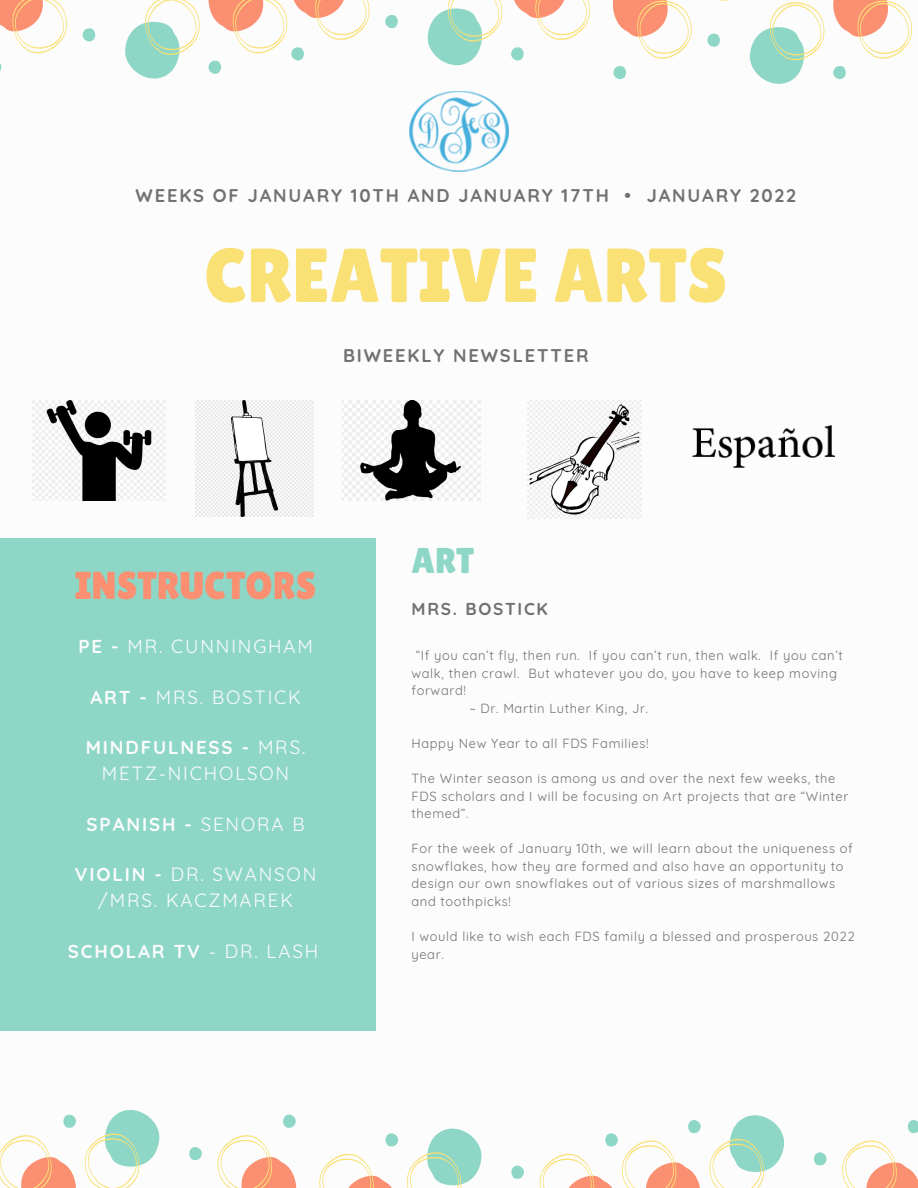
<style>
.page{position:relative;width:918px;height:1188px;background:#fff}
.page>*{position:absolute;margin:0;border:0;box-sizing:border-box;transform-origin:0 0}
.t1{font:76.35px "Lilita One";color:#fae175}
.t2{font:38.85px "Lilita One";color:#fa8f71}
.t3{font:35.85px "Lilita One";color:#8ed7c7}
.t4{font:18.6px/25.3px "Quicksand";letter-spacing:.1em;color:#fcfcfc;text-align:center}
.t5{font:700 18.6px "Quicksand";letter-spacing:.1em;color:#fcfcfc}
.t6{font:700 18.3px "Quicksand";letter-spacing:.1em;color:#717171}
.t7{font:700 17.25px "Quicksand";letter-spacing:.1em;color:#717171}
.t8{font:12.9px/17.5px "Quicksand";letter-spacing:.05em;color:#717171}
.s1{font-weight:700}
.s2{font-weight:400}
</style>
<div class="page">
<div style="left:0;top:538px;width:376px;height:493px;background:#8ed7c7"></div>
<svg style="left:0;top:63px;width:2px;height:9px"></svg>
<svg style="left:0;top:0;width:67px;height:54px"></svg>
<svg style="left:82px;top:28px;width:14px;height:14px"></svg>
<svg style="left:125px;top:0;width:75px;height:79px"></svg>
<svg style="left:208px;top:0;width:162px;height:74px"></svg>
<svg style="left:385px;top:15px;width:13px;height:14px"></svg>
<svg style="left:427px;top:0;width:163px;height:65px"></svg>
<svg style="left:612px;top:0;width:301px;height:84px"></svg>
<svg style="left:907px;top:1120px;width:11px;height:13px"></svg>
<svg style="left:842px;top:1140px;width:76px;height:48px"></svg>
<svg style="left:814px;top:1152px;width:13px;height:14px"></svg>
<svg style="left:539px;top:1115px;width:246px;height:73px"></svg>
<svg style="left:511px;top:1165px;width:13px;height:14px"></svg>
<svg style="left:319px;top:1129px;width:163px;height:59px"></svg>
<svg style="left:283px;top:1114px;width:13px;height:14px"></svg>
<svg style="left:217px;top:1135px;width:80px;height:53px"></svg>
<svg style="left:189px;top:1147px;width:13px;height:13px"></svg>
<svg style="left:0;top:1110px;width:160px;height:78px"></svg>
<img style="left:409px;top:92px;width:99px;height:80px">
<img style="left:32px;top:400px;width:134px;height:100px">
<img style="left:342px;top:400px;width:139px;height:100px">
<img style="left:528px;top:400px;width:113px;height:118px">
<img style="left:691px;top:425px;width:144px;height:43px">
<img style="left:196px;top:400px;width:118px;height:116px">
<p class="t6" style="left:136px;top:184px;width:662px">WEEKS OF JANUARY 10TH AND JANUARY 17TH • JANUARY 2022</p>
<p class="t1" style="left:204px;top:232px;width:525px">CREATIVE ARTS</p>
<p class="t6" style="left:343px;top:343px;width:247px">BIWEEKLY NEWSLETTER</p>
<p class="t2" style="left:75px;top:563px;width:243px">INSTRUCTORS</p>
<p class="t4" style="left:78px;top:633px;width:236px"><span class="s1">PE -</span> MR. CUNNINGHAM</p>
<p class="t4" style="left:90px;top:684px;width:212px"><span class="s1">ART -</span> MRS. BOSTICK</p>
<p class="t4" style="left:86px;top:735px;width:221px"><span class="s1">MINDFULNESS -</span> MRS.<br>METZ-NICHOLSON</p>
<p class="t5" style="left:87px;top:812px;width:220px">SPANISH - <span class="s2">SENORA B</span></p>
<p class="t4" style="left:75px;top:862px;width:243px"><span class="s1">VIOLIN -</span> DR. SWANSON /MRS. KACZMAREK</p>
<p class="t5" style="left:68px;top:939px;width:252px">SCHOLAR TV <span class="s2">- DR. LASH</span></p>
<p class="t3" style="left:412px;top:539px;width:64px">ART</p>
<p class="t7" style="left:412px;top:598px;width:138px">MRS. BOSTICK</p>
<p class="t8" style="left:412px;top:646px;width:433px;text-indent:4px">“If you can’t fly, then run. If you can’t run, then walk. If you can’t walk, then crawl. But whatever you do, you have to keep moving forward!</p>
<p class="t8" style="left:470px;top:699px;width:180px">~ Dr. Martin Luther King, Jr.</p>
<p class="t8" style="left:412px;top:734px;width:238px">Happy New Year to all FDS Families!</p>
<p class="t8" style="left:412px;top:769px;width:438px">The Winter season is among us and over the next few weeks, the<br>FDS scholars and I will be focusing on Art projects that are “Winter themed”.</p>
<p class="t8" style="left:412px;top:840px;width:443px">For the week of January 10th, we will learn about the uniqueness of snowflakes, how they are formed and also have an opportunity to design our own snowflakes out of various sizes of marshmallows and toothpicks!</p>
<p class="t8" style="left:412px;top:927px;width:445px">I would like to wish each FDS family a blessed and prosperous 2022 year.</p>
</div>
